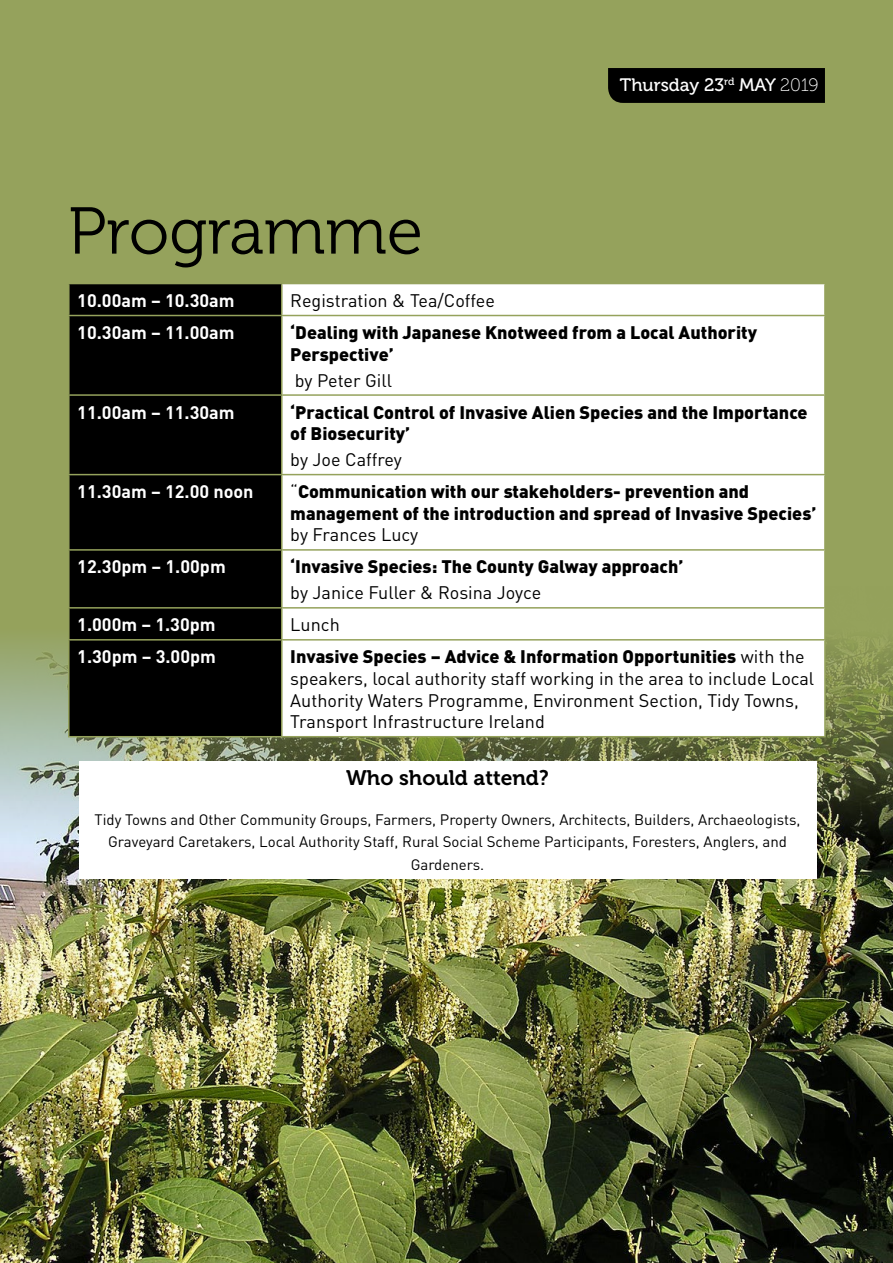
<style>
.page{position:relative;width:893px;height:1263px;background:#95a25c}
.page>*{position:absolute;margin:0;border:0;box-sizing:border-box;transform-origin:0 0}
.t1{font:66px "Museo 300";color:#000}
.t2{font:21px "Museo 700";color:#000}
.t3{font:18px/21.6px "DIN";color:#000}
.t4{font:900 18px/21.6px "DIN";color:#000}
.t5{font:700 18px "DIN";color:#fff}
.t6{font:18px "Museo 500";color:#fff}
.t7{font:15px/22.5px "DIN";color:#000;text-align:center}
.s1{font-family:"Museo 100"}
.s2{font-weight:400}
.s3{font-weight:900}
</style>
<div class="page">
<img style="left:0;top:641px;width:893px;height:622px">
<div style="left:608px;top:68px;width:217px;height:35px;background:#000"></div>
<div style="left:70px;top:284px;width:211px;height:452px;background:#000"></div>
<div style="left:283px;top:284px;width:541px;height:452px;background:#fff"></div>
<hr style="left:68px;top:315px;width:214px;height:1px;background:#95a25c">
<hr style="left:68px;top:394px;width:214px;height:2px;background:#95a25c">
<hr style="left:68px;top:474px;width:214px;height:1px;background:#95a25c">
<hr style="left:68px;top:549px;width:214px;height:2px;background:#95a25c">
<hr style="left:68px;top:607px;width:214px;height:2px;background:#95a25c">
<hr style="left:68px;top:639px;width:214px;height:1px;background:#95a25c">
<hr style="left:68px;top:640px;width:2px;height:96px;background:#95a25c">
<hr style="left:68px;top:736px;width:214px;height:1px;background:#95a25c">
<hr style="left:282px;top:315px;width:544px;height:1px;background:#95a25c">
<hr style="left:282px;top:394px;width:544px;height:2px;background:#95a25c">
<hr style="left:282px;top:474px;width:544px;height:1px;background:#95a25c">
<hr style="left:282px;top:549px;width:544px;height:2px;background:#95a25c">
<hr style="left:282px;top:607px;width:544px;height:2px;background:#95a25c">
<hr style="left:282px;top:639px;width:544px;height:1px;background:#95a25c">
<hr style="left:281px;top:640px;width:2px;height:96px;background:#95a25c">
<hr style="left:824px;top:640px;width:2px;height:96px;background:#95a25c">
<hr style="left:282px;top:736px;width:544px;height:1px;background:#95a25c">
<div style="left:79px;top:761px;width:737px;height:117px;background:#fff"></div>
<h1 class="t1" style="left:68px;top:195px;width:357px">Programme</h1>
<p class="t6" style="left:620px;top:75px;width:200px">Thursday 23<sup>rd</sup> MAY <span class="s1">2019</span></p>
<p class="t5" style="left:77px;top:289px;width:159px">10.00am – 10.30am</p>
<p class="t3" style="left:290px;top:289px;width:206px">Registration &amp; Tea/Coffee</p>
<p class="t5" style="left:77px;top:321px;width:159px">10.30am – 11.00am</p>
<p class="t4" style="left:290px;top:321px;width:468px">‘Dealing with Japanese Knotweed from a Local Authority<br>Perspective’</p>
<p class="t3" style="left:295px;top:369px;width:99px">by Peter Gill</p>
<p class="t5" style="left:77px;top:400px;width:159px">11.00am – 11.30am</p>
<p class="t4" style="left:290px;top:400px;width:519px">‘Practical Control of Invasive Alien Species and the Importance of Biosecurity’</p>
<p class="t3" style="left:290px;top:448px;width:113px">by Joe Caffrey</p>
<p class="t5" style="left:77px;top:480px;width:178px">11.30am – 12.00 noon</p>
<p class="t4" style="left:290px;top:480px;width:528px"><span class="s2">“</span>Communication with our stakeholders- prevention and management of the introduction and spread of Invasive Species’</p>
<p class="t3" style="left:290px;top:524px;width:130px">by Frances Lucy</p>
<p class="t5" style="left:77px;top:555px;width:150px">12.30pm – 1.00pm</p>
<p class="t4" style="left:290px;top:555px;width:395px">‘Invasive Species: The County Galway approach’</p>
<p class="t3" style="left:290px;top:582px;width:252px">by Janice Fuller &amp; Rosina Joyce</p>
<p class="t5" style="left:77px;top:613px;width:140px">1.000m – 1.30pm</p>
<p class="t3" style="left:290px;top:613px;width:51px">Lunch</p>
<p class="t5" style="left:77px;top:645px;width:140px">1.30pm – 3.00pm</p>
<p class="t3" style="left:290px;top:646px;width:525px"><span class="s3">Invasive Species – Advice &amp; Information Opportunities</span> with the speakers, local authority staff working in the area to include Local Authority Waters Programme, Environment Section, Tidy Towns, Transport Infrastructure Ireland</p>
<p class="t2" style="left:346px;top:766px;width:204px">Who should attend?</p>
<p class="t7" style="left:95px;top:808px;width:707px">Tidy Towns and Other Community Groups, Farmers, Property Owners, Architects, Builders, Archaeologists,<br>Graveyard Caretakers, Local Authority Staff, Rural Social Scheme Participants, Foresters, Anglers, and<br>Gardeners.</p>
</div>
